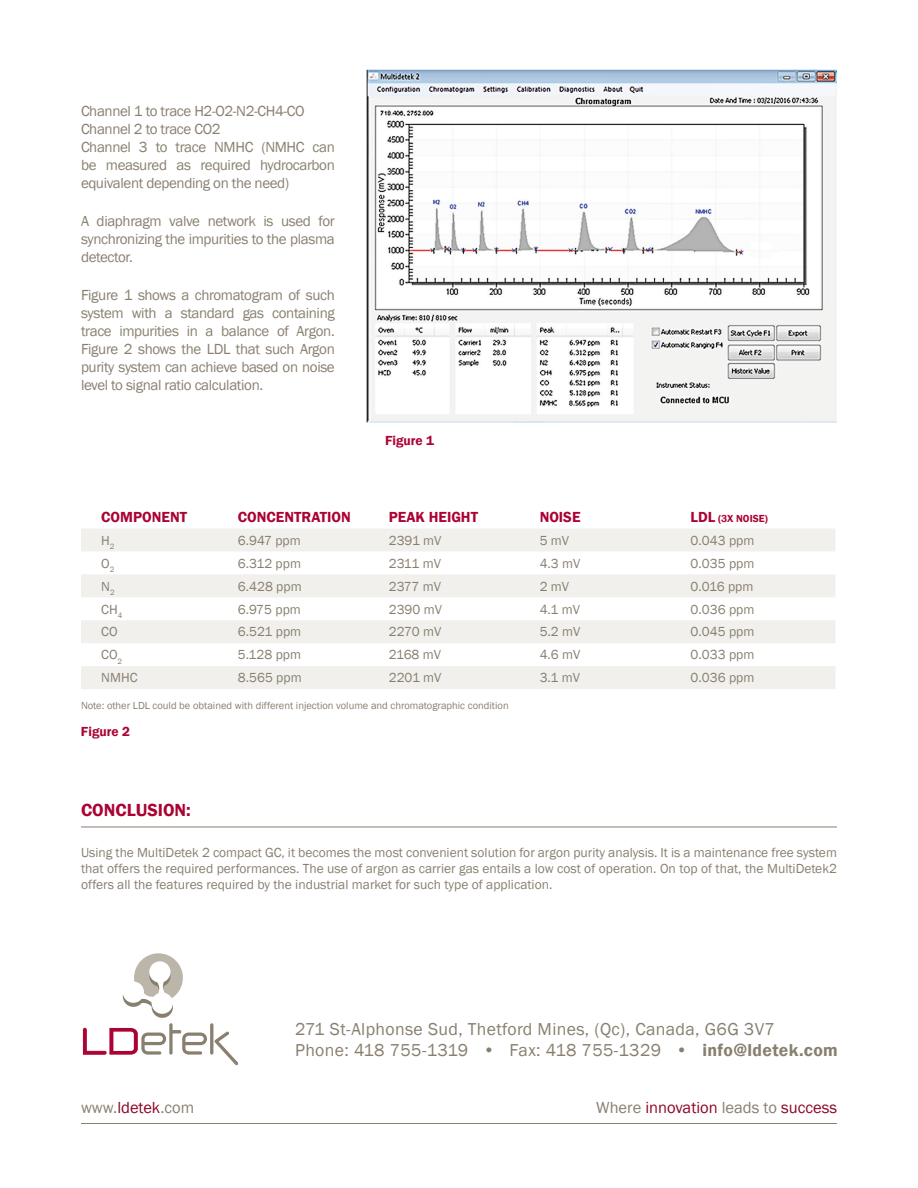
<style>
.page{position:relative;width:918px;height:1188px;background:#fff}
.page>*{position:absolute;margin:0;border:0;box-sizing:border-box;transform-origin:0 0}
.t1{font:600 18px "Franklin Gothic";color:#ab0333}
.t2{font:17.7px/21.3px "Franklin Gothic";letter-spacing:.02em;color:#887f6f}
.t3{font:16.5px "Franklin Gothic";color:#8b0625}
.t4{font:16.5px "Franklin Gothic";color:#887f6f}
.t5{font:15px/18px "Franklin Gothic";letter-spacing:-.025em;color:#887f6f;text-align:justify}
.t6{font:600 15px "Franklin Gothic";color:#ab0333}
.t7{font:13.5px/16.2px "Franklin Gothic";color:#887f6f;text-align:justify}
.t8{font:600 13.5px "Franklin Gothic";color:#ab0333}
.t9{font:10.5px "Franklin Gothic";color:#887f6f}
.t10{font:600 10.5px "Franklin Gothic";color:#ab0333}
.s1{font-size:15px}
.s2{font-weight:600}
.s3{color:#8b0625}
.s4{color:#887f6f}
</style>
<div class="page">
<svg style="left:82px;top:953px;width:157px;height:113px"></svg>
<hr style="left:81px;top:827px;width:756px;height:1px;background:#887f6f">
<svg style="left:81px;top:529px;width:754px;height:160px;fill:#f1f0ed"></svg>
<img style="left:367px;top:69px;width:470px;height:353px">
<hr style="left:81px;top:1123px;width:756px;height:1px;background:#887f6f">
<p class="t5" style="left:81px;top:103px;width:255px;text-align:left">Channel 1 to trace H2-O2-N2-CH4-CO<br>Channel 2 to trace CO2<br>Channel 3 to trace NMHC (NMHC can be measured as required hydrocarbon equivalent depending on the need)</p>
<p class="t5" style="left:81px;top:212px;width:255px">A diaphragm valve network is used for synchronizing the impurities to the plasma detector.</p>
<p class="t5" style="left:81px;top:286px;width:255px">Figure 1 shows a chromatogram of such system with a standard gas containing trace impurities in a balance of Argon.<br>Figure 2 shows the LDL that such Argon purity system can achieve based on noise level to signal ratio calculation.</p>
<p class="t8" style="left:385px;top:432px;width:51px">Figure 1</p>
<p class="t6" style="left:101px;top:507px;width:87px">COMPONENT</p>
<p class="t6" style="left:238px;top:507px;width:114px">CONCENTRATION</p>
<p class="t6" style="left:389px;top:507px;width:91px">PEAK HEIGHT</p>
<p class="t6" style="left:540px;top:507px;width:42px">NOISE</p>
<p class="t10" style="left:691px;top:512px;width:79px"><span class="s1">LDL</span> (3X NOISE)</p>
<p class="t7" style="left:101px;top:532px;width:15px">H<sub>2</sub></p>
<p class="t7" style="left:238px;top:532px;width:64px">6.947 ppm</p>
<p class="t7" style="left:389px;top:532px;width:54px">2391 mV</p>
<p class="t7" style="left:540px;top:532px;width:31px">5 mV</p>
<p class="t7" style="left:691px;top:532px;width:65px">0.043 ppm</p>
<p class="t7" style="left:101px;top:555px;width:15px">O<sub>2</sub></p>
<p class="t7" style="left:238px;top:555px;width:65px">6.312 ppm</p>
<p class="t7" style="left:389px;top:555px;width:54px">2311 mV</p>
<p class="t7" style="left:540px;top:555px;width:42px">4.3 mV</p>
<p class="t7" style="left:691px;top:555px;width:65px">0.035 ppm</p>
<p class="t7" style="left:101px;top:578px;width:15px">N<sub>2</sub></p>
<p class="t7" style="left:238px;top:578px;width:65px">6.428 ppm</p>
<p class="t7" style="left:389px;top:578px;width:54px">2377 mV</p>
<p class="t7" style="left:540px;top:578px;width:31px">2 mV</p>
<p class="t7" style="left:691px;top:578px;width:64px">0.016 ppm</p>
<p class="t7" style="left:101px;top:601px;width:23px">CH<sub>4</sub></p>
<p class="t7" style="left:238px;top:601px;width:65px">6.975 ppm</p>
<p class="t7" style="left:389px;top:601px;width:55px">2390 mV</p>
<p class="t7" style="left:540px;top:601px;width:42px">4.1 mV</p>
<p class="t7" style="left:691px;top:601px;width:65px">0.036 ppm</p>
<p class="t7" style="left:101px;top:624px;width:18px">CO</p>
<p class="t7" style="left:238px;top:624px;width:65px">6.521 ppm</p>
<p class="t7" style="left:389px;top:624px;width:54px">2270 mV</p>
<p class="t7" style="left:540px;top:624px;width:42px">5.2 mV</p>
<p class="t7" style="left:691px;top:624px;width:65px">0.045 ppm</p>
<p class="t7" style="left:101px;top:647px;width:22px">CO<sub>2</sub></p>
<p class="t7" style="left:238px;top:647px;width:65px">5.128 ppm</p>
<p class="t7" style="left:389px;top:647px;width:54px">2168 mV</p>
<p class="t7" style="left:540px;top:647px;width:42px">4.6 mV</p>
<p class="t7" style="left:691px;top:647px;width:65px">0.033 ppm</p>
<p class="t7" style="left:101px;top:670px;width:38px">NMHC</p>
<p class="t7" style="left:238px;top:670px;width:65px">8.565 ppm</p>
<p class="t7" style="left:389px;top:670px;width:54px">2201 mV</p>
<p class="t7" style="left:540px;top:670px;width:42px">3.1 mV</p>
<p class="t7" style="left:691px;top:670px;width:65px">0.036 ppm</p>
<p class="t9" style="left:81px;top:699px;width:429px">Note: other LDL could be obtained with different injection volume and chromatographic condition</p>
<p class="t8" style="left:81px;top:723px;width:51px">Figure 2</p>
<h1 class="t1" style="left:81px;top:799px;width:111px">CONCLUSION:</h1>
<p class="t7" style="left:81px;top:844px;width:758px">Using the MultiDetek 2 compact GC, it becomes the most convenient solution for argon purity analysis. It is a maintenance free system that offers the required performances. The use of argon as carrier gas entails a low cost of operation. On top of that, the MultiDetek2 offers all the features required by the industrial market for such type of application.</p>
<h2 class="t2" style="left:295px;top:1019px;width:544px">271 St-Alphonse Sud, Thetford Mines, (Qc), Canada, G6G 3V7<br>Phone: 418 755-1319 • Fax: 418 755-1329 • <span class="s2">info@ldetek.com</span></h2>
<p class="t4" style="left:81px;top:1098px;width:115px">www.<span class="s3">ldetek</span>.com</p>
<p class="t3" style="left:596px;top:1098px;width:242px"><span class="s4">Where</span> innovation <span class="s4">leads to</span> success</p>
</div>
